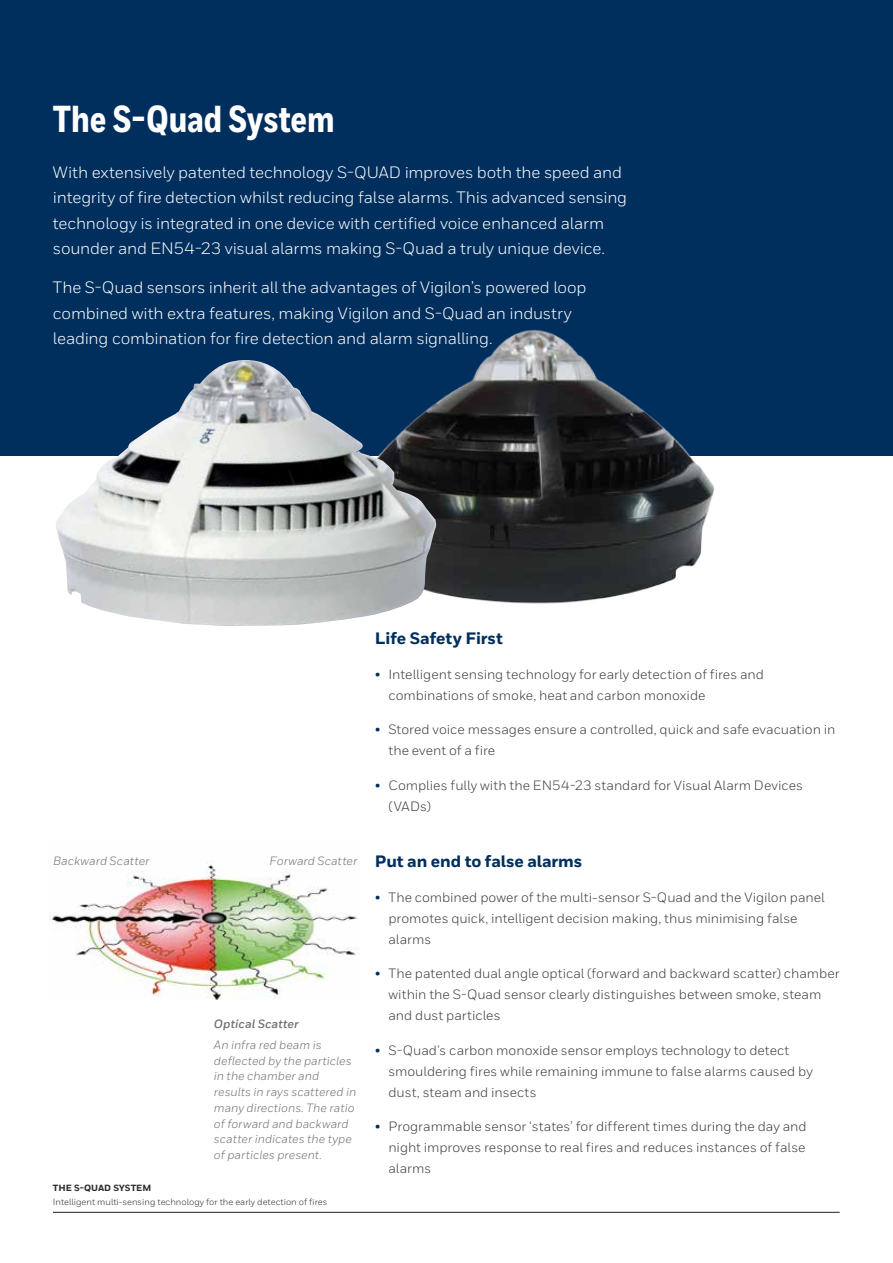
<style>
.page{position:relative;width:893px;height:1263px;background:#fff}
.page>*{position:absolute;margin:0;border:0;box-sizing:border-box;transform-origin:0 0}
.t1{font:800 37.5px "Honeywell Cond";letter-spacing:-.005em;color:#fff}
.t2{font:16.5px/25.5px "Honeywell Sans";letter-spacing:-.01em;color:#fff}
.t3{font:800 16.5px "Honeywell Sans";letter-spacing:-.005em;color:#002f5e}
.t4{font:13.5px/21px "Honeywell Sans";color:#3c3c3b}
.t5{font:italic 12px/15.8px "Honeywell Sans";letter-spacing:.005em;color:#706f6f}
.t6{font:italic 700 12px "Honeywell Sans";letter-spacing:.01em;color:#706f6f}
.t7{font:9px "Honeywell Sans";color:#2d2d2c}
.t8{font:800 9px "Honeywell Sans";color:#2d2d2c}
.s1{color:#002f5e}
</style>
<div class="page">
<img style="left:50px;top:862px;width:310px;height:138px">
<hr style="left:53px;top:1212px;width:787px;height:1px;background:#2d2d2c">
<div style="left:0;top:0;width:893px;height:455px;background:#002f5e"></div>
<img style="left:437px;top:329px;width:288px;height:275px">
<img style="left:54px;top:360px;width:383px;height:266px">
<h1 class="t1" style="left:53px;top:96px;width:283px">The S-Quad System</h1>
<p class="t2" style="left:53px;top:159px;width:576px">With extensively patented technology S-QUAD improves both the speed and integrity of fire detection whilst reducing false alarms. This advanced sensing technology is integrated in one device with certified voice enhanced alarm sounder and EN54-23 visual alarms making S-Quad a truly unique device.</p>
<p class="t2" style="left:53px;top:275px;width:535px">The S-Quad sensors inherit all the advantages of Vigilon’s powered loop combined with extra features, making Vigilon and S-Quad an industry leading combination for fire detection and alarm signalling.</p>
<p class="t5" style="left:53px;top:853px;width:98px">Backward Scatter</p>
<p class="t5" style="left:270px;top:853px;width:89px">Forward Scatter</p>
<p class="t6" style="left:214px;top:1016px;width:86px">Optical Scatter</p>
<p class="t5" style="left:214px;top:1037px;width:144px">An infra red beam is deflected by the particles in the chamber and results in rays scattered in many directions. The ratio of forward and backward scatter indicates the type of particles present.</p>
<p class="t8" style="left:53px;top:1182px;width:100px">THE S-QUAD SYSTEM</p>
<p class="t7" style="left:53px;top:1196px;width:276px">Intelligent multi-sensing technology for the early detection of fires</p>
<p class="t3" style="left:375px;top:628px;width:129px">Life Safety First</p>
<p class="t4" style="left:388px;top:664px;width:377px;text-indent:-13px"><span class="s1">•</span> Intelligent sensing technology for early detection of fires and combinations of smoke, heat and carbon monoxide</p>
<p class="t4" style="left:388px;top:719px;width:448px;text-indent:-13px"><span class="s1">•</span> Stored voice messages ensure a controlled, quick and safe evacuation in the event of a fire</p>
<p class="t4" style="left:388px;top:775px;width:416px;text-indent:-13px"><span class="s1">•</span> Complies fully with the EN54-23 standard for Visual Alarm Devices (VADs)</p>
<p class="t3" style="left:375px;top:851px;width:209px">Put an end to false alarms</p>
<p class="t4" style="left:388px;top:886px;width:438px;text-indent:-13px"><span class="s1">•</span> The combined power of the multi-sensor S-Quad and the Vigilon panel promotes quick, intelligent decision making, thus minimising false alarms</p>
<p class="t4" style="left:388px;top:963px;width:452px;text-indent:-13px"><span class="s1">•</span> The patented dual angle optical (forward and backward scatter) chamber within the S-Quad sensor clearly distinguishes between smoke, steam and dust particles</p>
<p class="t4" style="left:388px;top:1039px;width:426px;text-indent:-13px"><span class="s1">•</span> S-Quad’s carbon monoxide sensor employs technology to detect smouldering fires while remaining immune to false alarms caused by dust, steam and insects</p>
<p class="t4" style="left:388px;top:1116px;width:420px;text-align:justify;text-indent:-13px"><span class="s1">•</span> Programmable sensor ‘states’ for different times during the day and night improves response to real fires and reduces instances of false alarms</p>
</div>
